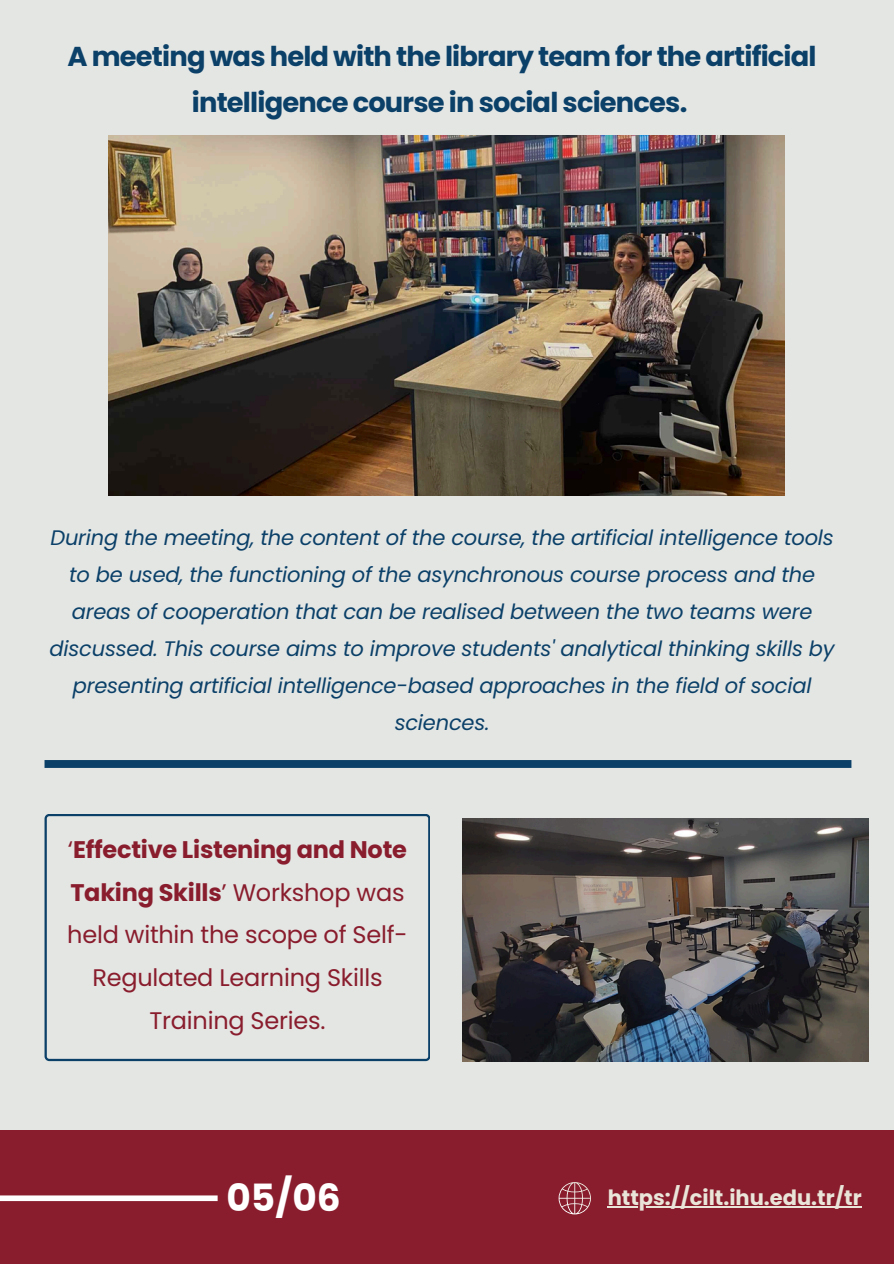
<style>
.page{position:relative;width:894px;height:1264px;background:#fff}
.page>*{position:absolute;margin:0;border:0;box-sizing:border-box;transform-origin:0 0}
.t1{font:700 37.5px "Poppins";color:#fff}
.t2{font:700 27.3px/46.2px "Poppins";letter-spacing:-.03em;color:#0b4068;text-align:center}
.t3{font:24px/42.8px "Poppins";letter-spacing:-.01em;color:#891d2d;text-align:center}
.t4{font:italic 21px/37.2px "Poppins";letter-spacing:-.01em;color:#0b4068;text-align:center}
.t5{font:700 21px "Poppins";color:#eae5d9}
.s1{font-weight:700}
</style>
<div class="page">
<div style="left:0;top:0;width:893px;height:1263px;background:#e4e6e4"></div>
<img style="left:109px;top:136px;width:675px;height:360px">
<div style="left:44px;top:760px;width:807px;height:8px;background:#0b4068"></div>
<svg style="left:44px;top:814px;width:386px;height:247px"></svg>
<img style="left:462px;top:818px;width:406px;height:243px">
<div style="left:0;top:1129px;width:893px;height:134px;background:#891d2d"></div>
<div style="left:0;top:1195px;width:217px;height:5px;background:#fff"></div>
<svg style="left:558px;top:1182px;width:32px;height:32px"></svg>
<hr style="left:607px;top:1206px;width:254px;height:1px;background:#eae5d9">
<p class="t2" style="left:67px;top:33px;width:750px">A meeting was held with the library team for the artificial intelligence course in social sciences.</p>
<h3 class="t4" style="left:50px;top:518px;width:786px">During the meeting, the content of the course, the artificial intelligence tools to be used, the functioning of the asynchronous course process and the areas of cooperation that can be realised between the two teams were discussed. This course aims to improve students' analytical thinking skills by presenting artificial intelligence-based approaches in the field of social sciences.</h3>
<p class="t3" style="left:67px;top:828px;width:342px">‘<span class="s1">Effective Listening and Note<br>Taking Skills</span>’ Workshop was held within the scope of Self-<br>Regulated Learning Skills<br>Training Series.</p>
<h1 class="t1" style="left:226px;top:1171px;width:116px">05/06</h1>
<p class="t5" style="left:607px;top:1182px;width:255px">https://cilt.ihu.edu.tr/tr</p>
</div>
